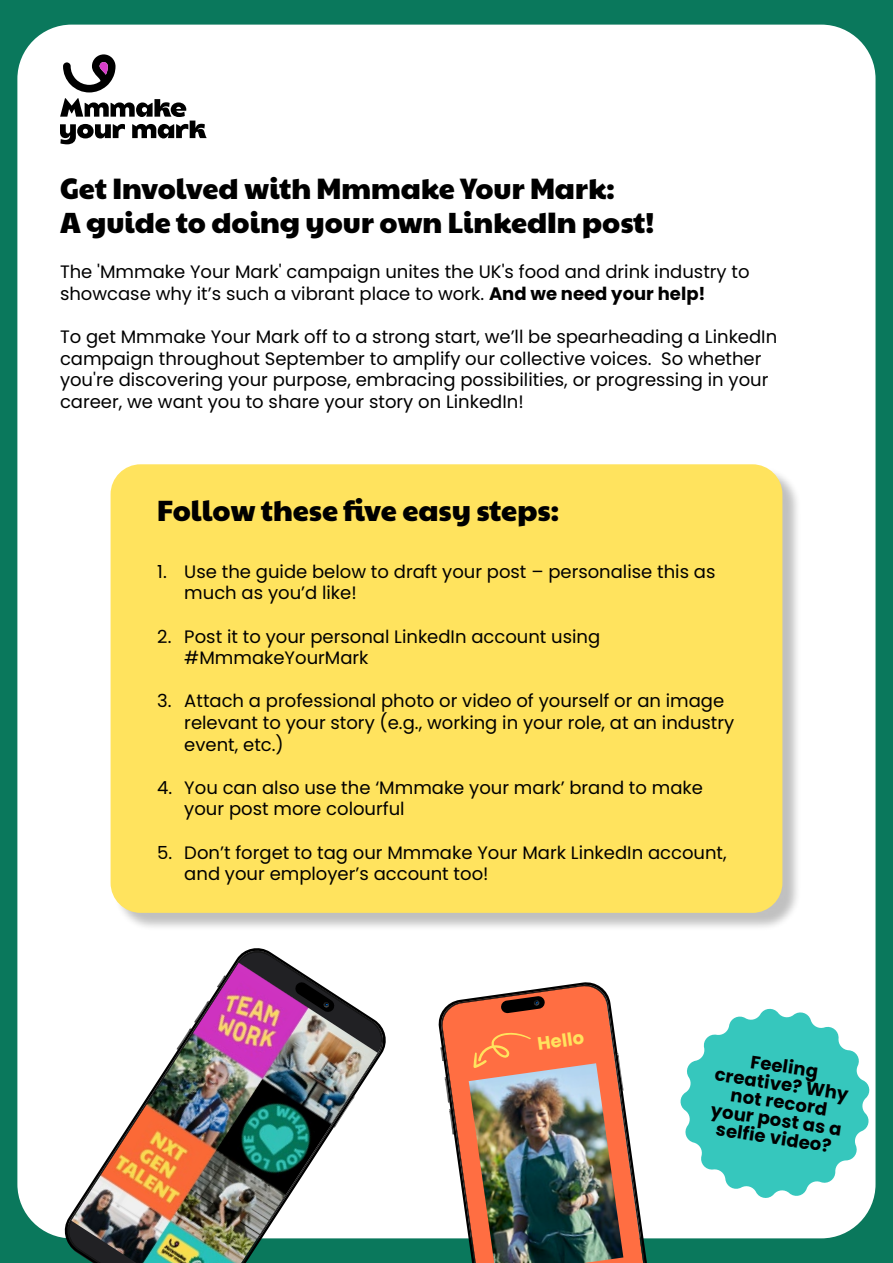
<style>
.page{position:relative;width:893px;height:1263px;background:#0a785c}
.page>*{position:absolute;margin:0;border:0;box-sizing:border-box;transform-origin:0 0}
.t1{font:28.95px/34.7px "Paytone One";color:#000}
.t2{font:18px/21.6px "Poppins";color:#000}
.t3{font:700 18px/18px "Poppins";color:#000;text-align:center}
.t4{font:700 18px "Poppins";color:#ffe35e}
.s1{font-weight:700}
</style>
<div class="page">
<div style="left:17px;top:25px;width:858px;height:1213px;background:#fff;border-radius:54px"></div>
<svg style="left:60px;top:98px;width:147px;height:46px"></svg>
<svg style="left:63px;top:54px;width:53px;height:38px"></svg>
<div style="left:113px;top:466px;width:688px;height:465px;background:#000;opacity:.25"></div>
<div style="left:111px;top:464px;width:671px;height:449px;background:#ffe35e;border-radius:30px"></div>
<svg style="left:680px;top:1008px;width:190px;height:190px"></svg>
<img style="left:60px;top:948px;width:332px;height:315px">
<svg style="left:334px;top:1096px;width:21px;height:32px"></svg>
<svg style="left:177px;top:1001px;width:32px;height:49px"></svg>
<svg style="left:217px;top:975px;width:9px;height:12px"></svg>
<svg style="left:293px;top:980px;width:44px;height:34px"></svg>
<svg style="left:438px;top:982px;width:216px;height:281px"></svg>
<svg style="left:617px;top:1053px;width:6px;height:10px"></svg>
<svg style="left:445px;top:1077px;width:4px;height:26px"></svg>
<svg style="left:449px;top:1109px;width:5px;height:25px"></svg>
<svg style="left:440px;top:1047px;width:4px;height:14px"></svg>
<svg style="left:500px;top:995px;width:45px;height:19px"></svg>
<img style="left:469px;top:1063px;width:154px;height:200px">
<svg style="left:473px;top:1032px;width:58px;height:36px;background:#ff7e45"></svg>
<h1 class="t1" style="left:60px;top:169px;width:596px">Get Involved with Mmmake Your Mark:<br>A guide to doing your own LinkedIn post!</h1>
<p class="t2" style="left:60px;top:261px;width:691px">The 'Mmmake Your Mark' campaign unites the UK's food and drink industry to showcase why it’s such a vibrant place to work. <span class="s1">And we need your help!</span></p>
<p class="t2" style="left:60px;top:326px;width:719px">To get Mmmake Your Mark off to a strong start, we’ll be spearheading a LinkedIn campaign throughout September to amplify our collective voices. So whether you're discovering your purpose, embracing possibilities, or progressing in your career, we want you to share your story on LinkedIn!</p>
<h1 class="t1" style="left:157px;top:492px;width:403px">Follow these five easy steps:</h1>
<p class="t2" style="left:184px;top:561px;width:533px;text-indent:-27px">1. Use the guide below to draft your post – personalise this as much as you’d like!</p>
<p class="t2" style="left:184px;top:626px;width:417px;text-indent:-27px">2. Post it to your personal LinkedIn account using #MmmakeYourMark</p>
<p class="t2" style="left:184px;top:690px;width:552px;text-indent:-27px">3. Attach a professional photo or video of yourself or an image relevant to your story (e.g., working in your role, at an industry event, etc.)</p>
<p class="t2" style="left:184px;top:777px;width:520px;text-indent:-27px">4. You can also use the ‘Mmmake your mark’ brand to make your post more colourful</p>
<p class="t2" style="left:184px;top:842px;width:544px;text-indent:-27px">5. Don’t forget to tag our Mmmake Your Mark LinkedIn account, and your employer’s account too!</p>
<p class="t4" style="left:536px;top:1033px;width:49px;rotate:-8deg">Hello</p>
<p class="t3" style="left:718px;top:1048px;width:136px;rotate:8deg">Feeling creative? Why not record your post as a selfie video?</p>
</div>
